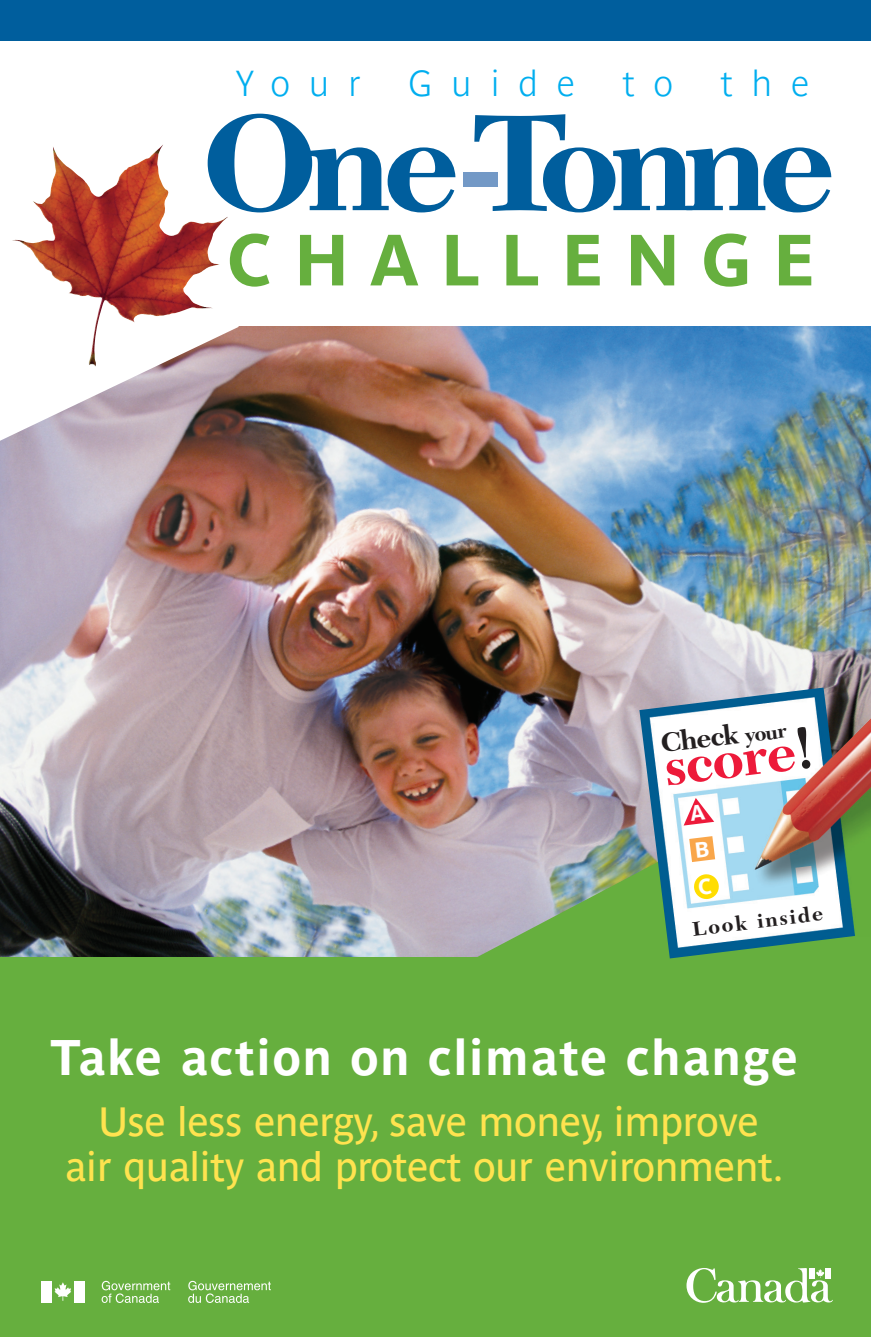
<style>
.page{position:relative;width:871px;height:1337px;background:#fff}
.page>*{position:absolute;margin:0;border:0;box-sizing:border-box;transform-origin:0 0}
.t1{font:700 143.1px "New Caledonia";letter-spacing:-.065em;color:#005e9d}
.t2{font:700 71.55px "Parisine";letter-spacing:.295em;color:#66af3e}
.t3{font:700 55.35px "New Caledonia";color:#ed1a3a}
.t4{font:700 49.5px "Parisine";letter-spacing:.03em;color:#fff}
.t5{font:40.5px/45px "Parisine";letter-spacing:-.01em;color:#ffe34f;text-align:center}
.t6{font:700 35.77px "Parisine Clair";letter-spacing:.52em;color:#00aeef}
.t7{font:700 27.68px "New Caledonia";color:#231f20}
.t8{font:700 20.7px "New Caledonia";color:#231f20}
.s1{color:#7399c6}
.s2{font-size:20.7px}
.s3{color:#231f20}
</style>
<div class="page">
<img style="left:0;top:327px;width:871px;height:630px">
<div style="left:0;top:0;width:871px;height:41px;background:#005e9d"></div>
<svg style="left:222px;top:739px;width:649px;height:597px;background:#80aa64"></svg>
<svg style="left:0;top:326px;width:258px;height:124px"></svg>
<div style="left:0;top:957px;width:485px;height:379px;background:#66af3e"></div>
<div style="left:41px;top:1280px;width:11px;height:22px;background:#fff"></div>
<svg style="left:54px;top:1282px;width:17px;height:18px"></svg>
<div style="left:74px;top:1280px;width:11px;height:22px;background:#fff"></div>
<svg style="left:102px;top:1280px;width:68px;height:23px"></svg>
<svg style="left:188px;top:1280px;width:83px;height:23px"></svg>
<svg style="left:686px;top:1267px;width:147px;height:35px"></svg>
<img style="left:639px;top:687px;width:232px;height:271px">
<img style="left:12px;top:145px;width:217px;height:222px">
<svg style="left:683px;top:798px;width:36px;height:101px"></svg>
<p class="t6" style="left:235px;top:70px;width:127px">Your</p>
<p class="t6" style="left:408px;top:70px;width:168px">Guide</p>
<p class="t6" style="left:623px;top:70px;width:52px">t o</p>
<p class="t6" style="left:721px;top:70px;width:90px">the</p>
<h1 class="t1" style="left:203px;top:104px;width:635px">One<span class="s1">-</span>Tonne</h1>
<h2 class="t2" style="left:227px;top:232px;width:590px">CHALLENGE</h2>
<p class="t7" style="left:659px;top:732px;width:128px;rotate:-7deg">Check <span class="s2">your</span></p>
<h3 class="t3" style="left:661px;top:744px;width:151px;rotate:-7deg">score<span class="s3">!</span></h3>
<p class="t8" style="left:691px;top:920px;width:133px;rotate:-7deg">Look inside</p>
<p class="t4" style="left:50px;top:1038px;width:749px">Take action on climate change</p>
<p class="t5" style="left:65px;top:1103px;width:720px">Use less energy, save money, improve<br>air quality and protect our environment.</p>
</div>
